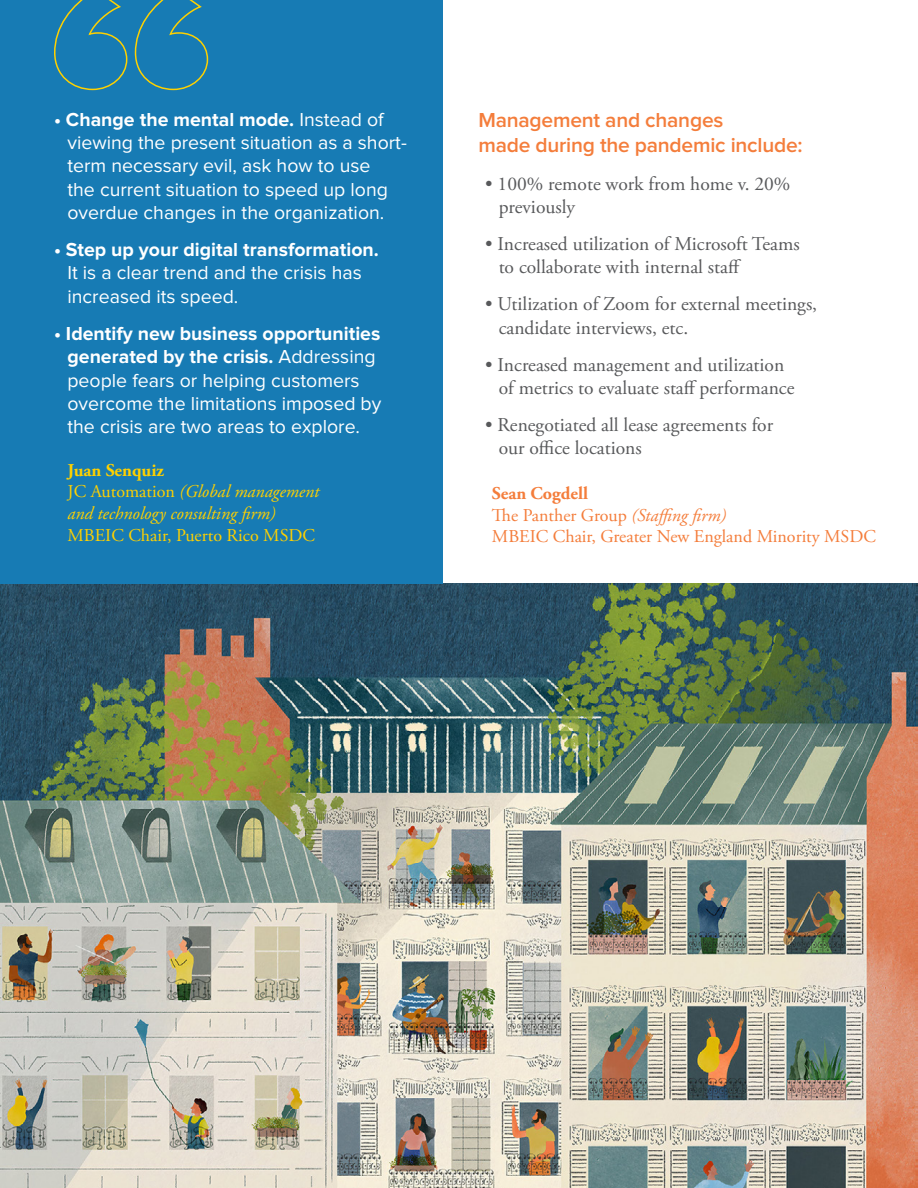
<style>
.page{position:relative;width:918px;height:1188px;background:#fff}
.page>*{position:absolute;margin:0;border:0;box-sizing:border-box;transform-origin:0 0}
.t1{font:600 21px/25.2px "Proxima Nova";letter-spacing:-.01em;color:#f47d3b}
.t2{font:19.5px/23.4px "Proxima Nova";color:#fff}
.t3{font:19.5px/23.4px "Adobe Garamond Pro";color:#58595b}
.t4{font:700 19.5px "Proxima Nova";color:#fff}
.t5{font:18px/21.6px "Adobe Garamond Pro";color:#f47d3b}
.t6{font:italic 18px/21.6px "Adobe Garamond Pro";color:#ffd100}
.t7{font:18px "Adobe Garamond Pro";color:#ffd100}
.s1{font-weight:700}
.s2{font-weight:700;font-style:normal}
.s3{font-style:normal}
.s4{font-style:italic}
</style>
<div class="page">
<img style="left:0;top:583px;width:918px;height:605px">
<div style="left:0;top:0;width:443px;height:583px;background:#177bb4"></div>
<svg style="left:54px;top:0;width:155px;height:91px"></svg>
<p class="t2" style="left:67px;top:108px;width:341px;text-indent:-13px"><span class="s1">• Change the mental mode.</span> Instead of viewing the present situation as a short&shy;term necessary evil, ask how to use<br>the current situation to speed up long overdue changes in the organization.</p>
<p class="t4" style="left:54px;top:241px;width:326px">• Step up your digital transformation.</p>
<p class="t2" style="left:67px;top:262px;width:296px">It is a clear trend and the crisis has increased its speed.</p>
<p class="t2" style="left:67px;top:322px;width:315px;text-indent:-13px"><span class="s1">• Identify new business opportunities generated by the crisis.</span> Addressing people fears or helping customers overcome the limitations imposed by the crisis are two areas to explore.</p>
<p class="t6" style="left:68px;top:460px;width:253px"><span class="s2">Juan Senquiz<br></span><span class="s3">JC Automation</span> (Global management and technology consulting firm)</p>
<p class="t7" style="left:68px;top:524px;width:249px">MBEIC Chair, Puerto Rico MSDC</p>
<p class="t1" style="left:478px;top:108px;width:326px">Management and changes<br>made during the pandemic include:</p>
<p class="t3" style="left:499px;top:172px;width:293px;text-indent:-13px">• 100% remote work from home v. 20% previously</p>
<p class="t3" style="left:499px;top:233px;width:303px;text-indent:-13px">• Increased utilization of Microsoft Teams to collaborate with internal staff</p>
<p class="t3" style="left:499px;top:293px;width:320px;text-indent:-13px">• Utilization of Zoom for external meetings, candidate interviews, etc.</p>
<p class="t3" style="left:499px;top:353px;width:297px;text-indent:-13px">• Increased management and utilization of metrics to evaluate staff performance</p>
<p class="t3" style="left:499px;top:414px;width:276px;text-indent:-13px">• Renegotiated all lease agreements for our office locations</p>
<p class="t5" style="left:492px;top:483px;width:386px"><span class="s1">Sean Cogdell<br></span>The Panther Group <span class="s4">(Staffing firm)<br></span>MBEIC Chair, Greater New England Minority MSDC</p>
</div>
